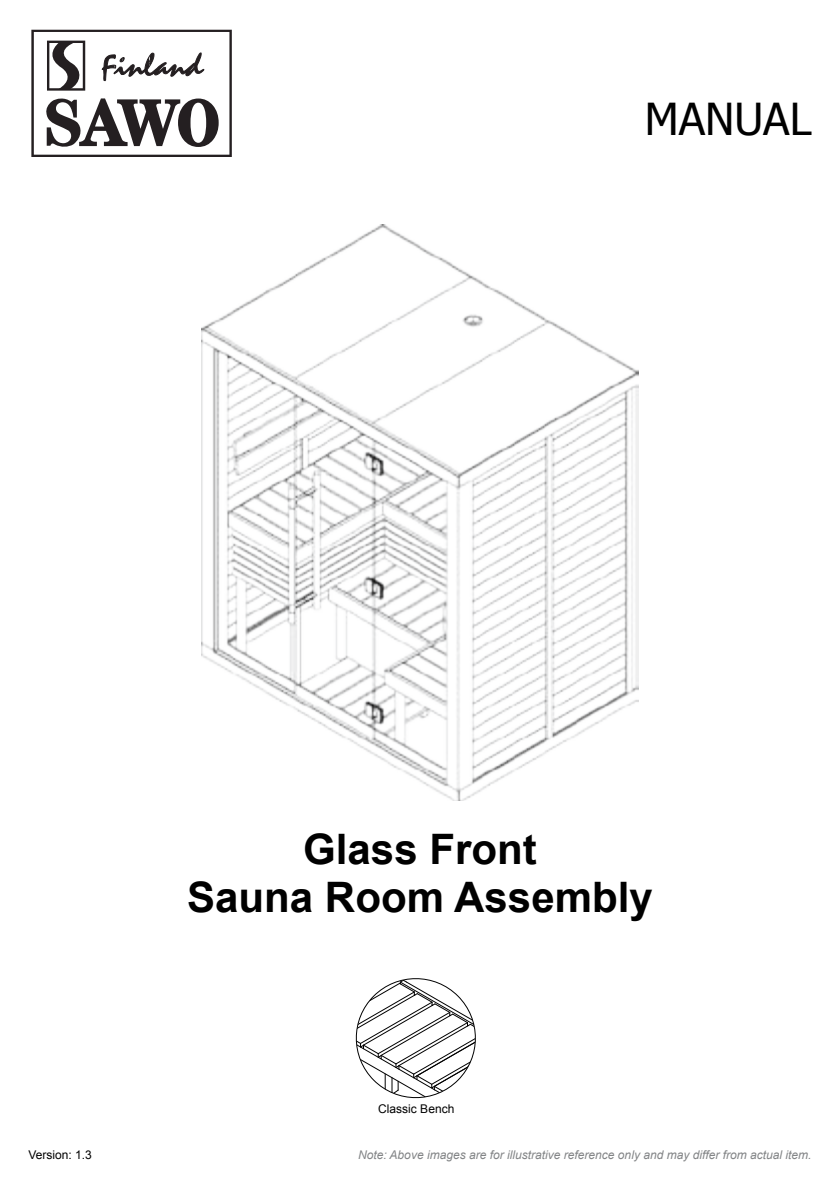
<style>
.page{position:relative;width:840px;height:1191px;background:#fff}
.page>*{position:absolute;margin:0;border:0;box-sizing:border-box;transform-origin:0 0}
.t1{font:44px "Tahoma";color:#000}
.t2{font:700 42px/48px "Arial";color:#000;text-align:center}
.t3{font:italic 12px "Arial";color:#828486}
.t4{font:12px "Arial";color:#000}
</style>
<div class="page">
<svg style="left:31px;top:29px;width:201px;height:128px"></svg>
<svg style="left:355px;top:978px;width:121px;height:121px"></svg>
<img style="left:202px;top:224px;width:436px;height:576px">
<h1 class="t1" style="left:644px;top:94px;width:168px">MANUAL</h1>
<h2 class="t2" style="left:187px;top:829px;width:467px">Glass Front<br>Sauna Room Assembly</h2>
<p class="t4" style="left:378px;top:1104px;width:78px">Classic Bench</p>
<p class="t4" style="left:28px;top:1147px;width:65px">Version: 1.3</p>
<p class="t3" style="left:358px;top:1150px;width:455px">Note: Above images are for illustrative reference only and may differ from actual item.</p>
</div>
